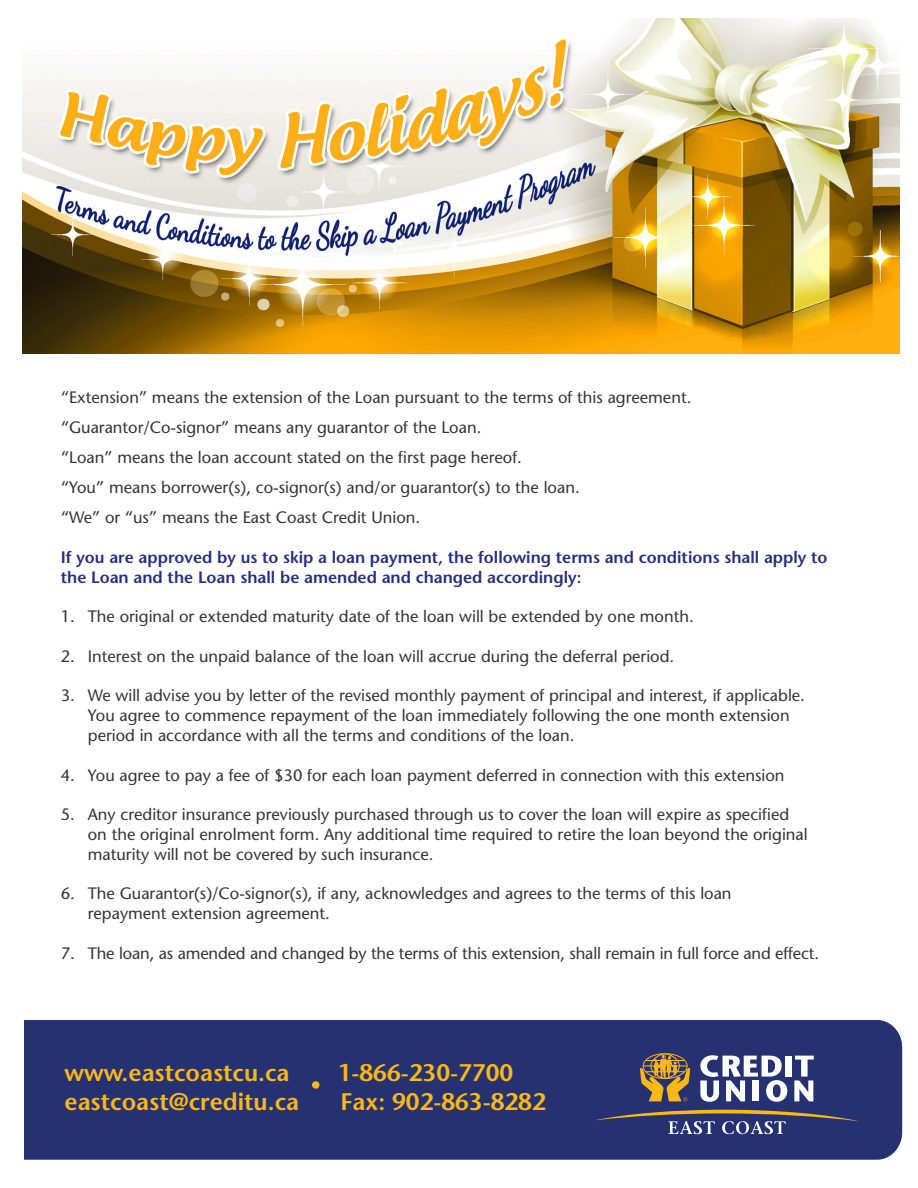
<style>
.page{position:relative;width:918px;height:1188px;background:#fff}
.page>*{position:absolute;margin:0;border:0;box-sizing:border-box;transform-origin:0 0}
.t1{font:600 24px "Stone Sans Std";color:#fdb813}
.t2{font:500 16.5px/19.8px "Stone Sans Std";color:#363536}
.t3{font:600 16.5px/19.8px "Stone Sans Std";color:#26307b}
</style>
<div class="page">
<img style="left:22px;top:18px;width:878px;height:336px">
<div style="left:24px;top:1019px;width:879px;height:141px;background:#263172"></div>
<div style="left:312px;top:1081px;width:8px;height:8px;background:#fcb814;border-radius:50%"></div>
<svg style="left:640px;top:1053px;width:50px;height:48px;background:#937641"></svg>
<svg style="left:594px;top:1110px;width:265px;height:24px;background:#4c4e71"></svg>
<svg style="left:700px;top:1055px;width:87px;height:47px"></svg>
<div style="left:786px;top:1056px;width:6px;height:21px;background:#fff"></div>
<svg style="left:794px;top:1056px;width:20px;height:45px"></svg>
<p class="t2" style="left:61px;top:388px;width:632px">“Extension” means the extension of the Loan pursuant to the terms of this agreement.</p>
<p class="t2" style="left:61px;top:418px;width:422px">“Guarantor/Co-signor” means any guarantor of the Loan.</p>
<p class="t2" style="left:61px;top:448px;width:463px">“Loan” means the loan account stated on the first page hereof.</p>
<p class="t2" style="left:61px;top:478px;width:520px">“You” means borrower(s), co-signor(s) and/or guarantor(s) to the loan.</p>
<p class="t2" style="left:61px;top:508px;width:361px">“We” or “us” means the East Coast Credit Union.</p>
<p class="t3" style="left:61px;top:547px;width:768px">If you are approved by us to skip a loan payment, the following terms and conditions shall apply to the Loan and the Loan shall be amended and changed accordingly:</p>
<p class="t2" style="left:61px;top:607px;width:634px">1. The original or extended maturity date of the loan will be extended by one month.</p>
<p class="t2" style="left:61px;top:646px;width:615px">2. Interest on the unpaid balance of the loan will accrue during the deferral period.</p>
<p class="t2" style="left:88px;top:686px;width:719px;text-indent:-27px">3. We will advise you by letter of the revised monthly payment of principal and interest, if applicable.<br>You agree to commence repayment of the loan immediately following the one month extension period in accordance with all the terms and conditions of the loan.</p>
<p class="t2" style="left:61px;top:765px;width:725px">4. You agree to pay a fee of $30 for each loan payment deferred in connection with this extension</p>
<p class="t2" style="left:88px;top:805px;width:721px;text-indent:-27px">5. Any creditor insurance previously purchased through us to cover the loan will expire as specified on the original enrolment form. Any additional time required to retire the loan beyond the original maturity will not be covered by such insurance.</p>
<p class="t2" style="left:88px;top:884px;width:645px;text-indent:-27px">6. The Guarantor(s)/Co-signor(s), if any, acknowledges and agrees to the terms of this loan repayment extension agreement.</p>
<p class="t2" style="left:61px;top:943px;width:760px">7. The loan, as amended and changed by the terms of this extension, shall remain in full force and effect.</p>
<p class="t1" style="left:65px;top:1059px;width:226px">www.eastcoastcu.ca</p>
<p class="t1" style="left:338px;top:1059px;width:177px">1-866-230-7700</p>
<p class="t1" style="left:65px;top:1087px;width:236px">eastcoast@creditu.ca</p>
<p class="t1" style="left:340px;top:1087px;width:207px">Fax: 902-863-8282</p>
</div>
